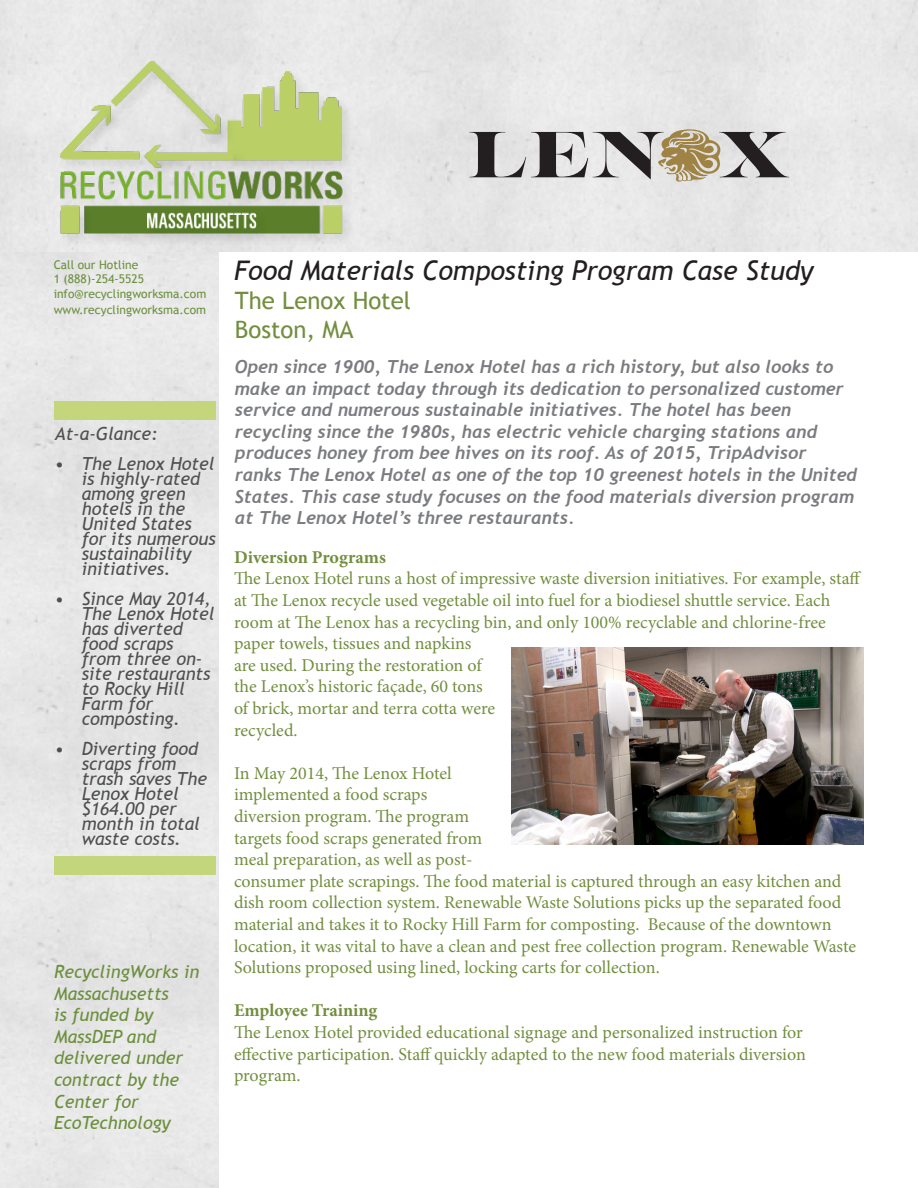
<style>
.page{position:relative;width:918px;height:1188px;background:#fff}
.page>*{position:absolute;margin:0;border:0;box-sizing:border-box;transform-origin:0 0}
.t1{font:64.8px "Lust";color:#231f20;scale:1.23 1}
.t2{font:italic 27px "Trebuchet MS";color:#231f20}
.t3{font:24px "Trebuchet MS";color:#728e3e}
.t4{font:18px/21.6px "Minion Pro";color:#728e3e}
.t5{font:italic 700 18px/21.6px "Trebuchet";color:#7a7c7f}
.t6{font:italic 18px/15px "Trebuchet MS";color:#4e4f50}
.t7{font:italic 18px/21.6px "Trebuchet MS";color:#6c8f3c}
.t8{font:700 18px "Minion Pro";color:#728e3e}
.t9{font:12px "Trebuchet MS";color:#6c8f3c}
</style>
<div class="page">
<img style="left:54px;top:54px;width:306px;height:190px">
<div style="left:54px;top:402px;width:162px;height:18px;background:#c3d67b"></div>
<div style="left:54px;top:857px;width:162px;height:18px;background:#c3d67b"></div>
<img style="left:511px;top:648px;width:353px;height:197px">
<svg style="left:658px;top:129px;width:62px;height:53px;background:#beaf8e"></svg>
<p class="t1" style="left:469px;top:115px;width:262px">LEN X</p>
<p class="t9" style="left:54px;top:258px;width:86px">Call our Hotline</p>
<p class="t9" style="left:54px;top:272px;width:92px">1 (888)-254-5525</p>
<p class="t9" style="left:54px;top:286px;width:154px">info@recyclingworksma.com</p>
<p class="t9" style="left:54px;top:303px;width:154px">www.recyclingworksma.com</p>
<p class="t6" style="left:55px;top:426px;width:104px">At-a-Glance:</p>
<p class="t6" style="left:82px;top:456px;width:135px;text-indent:-27px">• The Lenox Hotel is highly-rated among green hotels in the<br>United States for its numerous sustainability initiatives.</p>
<p class="t6" style="left:82px;top:591px;width:134px;text-indent:-27px">• Since May 2014,<br>The Lenox Hotel has diverted food scraps from three on&shy;site restaurants to Rocky Hill<br>Farm for composting.</p>
<p class="t6" style="left:82px;top:741px;width:127px;text-indent:-27px">• Diverting food scraps from trash saves The<br>Lenox Hotel $164.00 per month in total waste costs.</p>
<p class="t7" style="left:54px;top:961px;width:147px">RecyclingWorks in<br>Massachusetts</p>
<p class="t7" style="left:54px;top:1004px;width:131px">is funded by<br>MassDEP and delivered under contract by the<br>Center for</p>
<p class="t7" style="left:54px;top:1112px;width:118px">EcoTechnology</p>
<p class="t2" style="left:234px;top:255px;width:581px">Food Materials Composting Program Case Study</p>
<p class="t3" style="left:235px;top:287px;width:178px">The Lenox Hotel</p>
<p class="t3" style="left:235px;top:315px;width:120px">Boston, MA</p>
<p class="t5" style="left:235px;top:356px;width:624px">Open since 1900, The Lenox Hotel has a rich history, but also looks to make an impact today through its dedication to personalized customer service and numerous sustainable initiatives. The hotel has been recycling since the 1980s, has electric vehicle charging stations and produces honey from bee hives on its roof. As of 2015, TripAdvisor ranks The Lenox Hotel as one of the top 10 greenest hotels in the United States. This case study focuses on the food materials diversion program at The Lenox Hotel’s three restaurants.</p>
<p class="t8" style="left:234px;top:544px;width:153px">Diversion Programs</p>
<p class="t4" style="left:234px;top:568px;width:629px">The Lenox Hotel runs a host of impressive waste diversion initiatives. For example, staff at The Lenox recycle used vegetable oil into fuel for a biodiesel shuttle service. Each room at The Lenox has a recycling bin, and only 100% recyclable and chlorine-free paper towels, tissues and napkins<br>are used. During the restoration of<br>the Lenox’s historic façade, 60 tons<br>of brick, mortar and terra cotta were<br>recycled.</p>
<p class="t4" style="left:234px;top:762px;width:624px">In May 2014, The Lenox Hotel<br>implemented a food scraps<br>diversion program. The program<br>targets food scraps generated from<br>meal preparation, as well as post-<br>consumer plate scrapings. The food material is captured through an easy kitchen and dish room collection system. Renewable Waste Solutions picks up the separated food material and takes it to Rocky Hill Farm for composting. Because of the downtown location, it was vital to have a clean and pest free collection program. Renewable Waste Solutions proposed using lined, locking carts for collection.</p>
<p class="t8" style="left:234px;top:998px;width:145px">Employee Training</p>
<p class="t4" style="left:234px;top:1022px;width:573px">The Lenox Hotel provided educational signage and personalized instruction for effective participation. Staff quickly adapted to the new food materials diversion program.</p>
</div>
